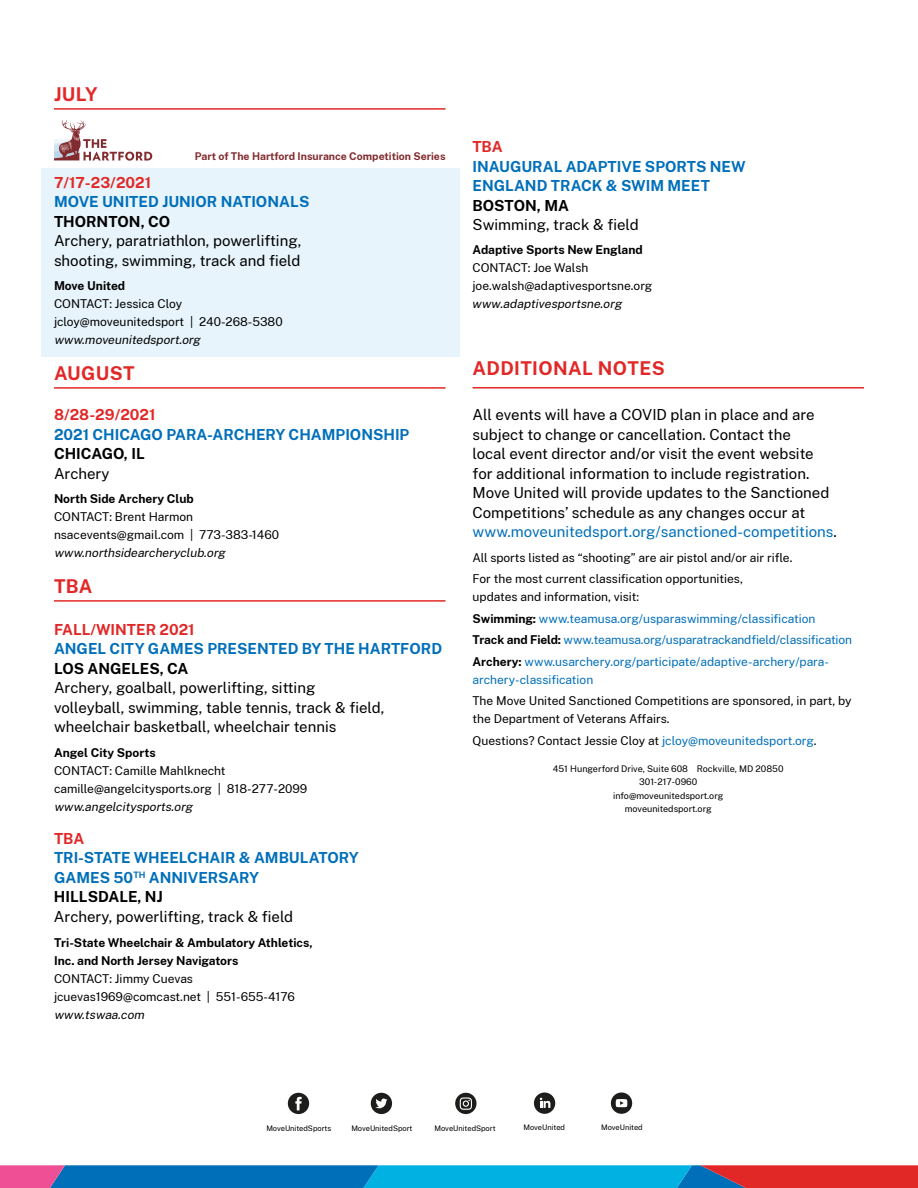
<style>
.page{position:relative;width:918px;height:1188px;background:#fff}
.page>*{position:absolute;margin:0;border:0;box-sizing:border-box;transform-origin:0 0}
.t1{font:700 18.75px "Public Sans";letter-spacing:.02em;color:#e12827}
.t2{font:15px/19.5px "Public Sans";color:#000}
.t3{font:700 15px/19.5px "Public Sans";color:#006fba}
.t4{font:700 15px "Public Sans";color:#e12827}
.t5{font:700 15px "Public Sans";color:#000}
.t6{font:12px/18px "Public Sans";color:#000}
.t7{font:12px/21.5px "Public Sans";color:#006fba}
.t8{font:700 12px/18px "Public Sans";color:#000}
.t9{font:italic 12px "Public Sans";color:#000}
.t10{font:700 10.5px "Public Sans";color:#822b2f}
.t11{font:9px/13.5px "Public Sans";color:#000;text-align:center}
.t12{font:7.5px "Public Sans";color:#000}
.s1{color:#000}
.s2{color:#006fba}
.s3{font-weight:700;color:#000}
</style>
<div class="page">
<svg style="left:0;top:1165px;width:918px;height:23px;background:#4176a7"></svg>
<div style="left:41px;top:168px;width:419px;height:189px;background:#e7f4fb"></div>
<hr style="left:54px;top:108px;width:392px;height:2px;background:#e12827">
<hr style="left:54px;top:387px;width:392px;height:2px;background:#e12827">
<hr style="left:54px;top:600px;width:392px;height:2px;background:#e12827">
<svg style="left:54px;top:120px;width:98px;height:41px"></svg>
<hr style="left:472px;top:387px;width:392px;height:1px;background:#e12827">
<div style="left:288px;top:1093px;width:21px;height:21px;background:#1d1d1b;border-radius:50%"></div>
<svg style="left:295px;top:1097px;width:7px;height:13px"></svg>
<div style="left:371px;top:1093px;width:21px;height:21px;background:#1d1d1b;border-radius:50%"></div>
<svg style="left:375px;top:1099px;width:12px;height:9px"></svg>
<svg style="left:455px;top:1093px;width:22px;height:21px"></svg>
<svg style="left:460px;top:1097px;width:12px;height:13px"></svg>
<div style="left:534px;top:1093px;width:21px;height:21px;background:#1d1d1b;border-radius:50%"></div>
<svg style="left:540px;top:1098px;width:10px;height:10px"></svg>
<div style="left:611px;top:1093px;width:21px;height:21px;background:#1d1d1b;border-radius:50%"></div>
<svg style="left:616px;top:1099px;width:12px;height:8px"></svg>
<p class="t1" style="left:54px;top:80px;width:45px">JULY</p>
<p class="t10" style="left:195px;top:148px;width:252px">Part of The Hartford Insurance Competition Series</p>
<p class="t4" style="left:54px;top:171px;width:99px">7/17-23/2021</p>
<p class="t3" style="left:54px;top:191px;width:257px">MOVE UNITED JUNIOR NATIONALS</p>
<p class="t5" style="left:54px;top:210px;width:118px">THORNTON, CO</p>
<p class="t2" style="left:54px;top:230px;width:249px">Archery, paratriathlon, powerlifting, shooting, swimming, track and field</p>
<p class="t8" style="left:54px;top:276px;width:73px">Move United</p>
<p class="t6" style="left:54px;top:294px;width:230px">CONTACT: Jessica Cloy jcloy@moveunitedsport | 240-268-5380</p>
<p class="t9" style="left:54px;top:331px;width:151px">www.moveunitedsport.org</p>
<p class="t1" style="left:54px;top:359px;width:82px">AUGUST</p>
<p class="t4" style="left:54px;top:403px;width:103px">8/28-29/2021</p>
<p class="t3" style="left:54px;top:423px;width:357px">2021 CHICAGO PARA-ARCHERY CHAMPIONSHIP</p>
<p class="t5" style="left:54px;top:442px;width:92px">CHICAGO, IL</p>
<p class="t2" style="left:54px;top:462px;width:57px">Archery</p>
<p class="t8" style="left:54px;top:489px;width:141px">North Side Archery Club</p>
<p class="t6" style="left:54px;top:507px;width:227px">CONTACT: Brent Harmon nsacevents@gmail.com | 773-383-1460</p>
<p class="t9" style="left:54px;top:544px;width:176px">www.northsidearcheryclub.org</p>
<p class="t1" style="left:54px;top:572px;width:40px">TBA</p>
<p class="t4" style="left:54px;top:618px;width:142px">FALL/WINTER 2021</p>
<p class="t3" style="left:54px;top:638px;width:390px">ANGEL CITY GAMES PRESENTED BY THE HARTFORD</p>
<p class="t5" style="left:54px;top:657px;width:136px">LOS ANGELES, CA</p>
<p class="t2" style="left:54px;top:677px;width:332px">Archery, goalball, powerlifting, sitting volleyball, swimming, table tennis, track &amp; field, wheelchair basketball, wheelchair tennis</p>
<p class="t8" style="left:54px;top:743px;width:103px">Angel City Sports</p>
<p class="t6" style="left:54px;top:761px;width:255px">CONTACT: Camille Mahlknecht camille@angelcitysports.org | 818-277-2099</p>
<p class="t9" style="left:54px;top:798px;width:143px">www.angelcitysports.org</p>
<p class="t4" style="left:54px;top:827px;width:32px">TBA</p>
<p class="t3" style="left:54px;top:847px;width:306px">TRI-STATE WHEELCHAIR &amp; AMBULATORY<br>GAMES 50<sup>TH</sup> ANNIVERSARY<br><span class="s1">HILLSDALE, NJ</span></p>
<p class="t2" style="left:54px;top:906px;width:241px">Archery, powerlifting, track &amp; field</p>
<p class="t8" style="left:54px;top:932px;width:260px">Tri-State Wheelchair &amp; Ambulatory Athletics,<br>Inc. and North Jersey Navigators</p>
<p class="t6" style="left:54px;top:968px;width:242px">CONTACT: Jimmy Cuevas jcuevas1969@comcast.net | 551-655-4176</p>
<p class="t9" style="left:54px;top:1005px;width:95px">www.tswaa.com</p>
<p class="t4" style="left:472px;top:135px;width:32px">TBA</p>
<p class="t3" style="left:472px;top:155px;width:275px">INAUGURAL ADAPTIVE SPORTS NEW<br>ENGLAND TRACK &amp; SWIM MEET</p>
<p class="t5" style="left:472px;top:194px;width:98px">BOSTON, MA</p>
<p class="t2" style="left:472px;top:214px;width:168px">Swimming, track &amp; field</p>
<p class="t8" style="left:472px;top:240px;width:172px">Adaptive Sports New England</p>
<p class="t6" style="left:472px;top:258px;width:181px">CONTACT: Joe Walsh joe.walsh@adaptivesportsne.org</p>
<p class="t9" style="left:472px;top:295px;width:154px">www.adaptivesportsne.org</p>
<p class="t1" style="left:472px;top:354px;width:194px">ADDITIONAL NOTES</p>
<p class="t2" style="left:472px;top:404px;width:366px">All events will have a COVID plan in place and are subject to change or cancellation. Contact the<br>local event director and/or visit the event website for additional information to include registration.<br>Move United will provide updates to the Sanctioned Competitions’ schedule as any changes occur at <span class="s2">www.moveunitedsport.org/sanctioned-competitions</span>.</p>
<p class="t6" style="left:472px;top:546px;width:321px;line-height:21.5px">All sports listed as “shooting” are air pistol and/or air rifle.<br>For the most current classification opportunities,</p>
<p class="t7" style="left:472px;top:585px;width:381px"><span class="s1">updates and information, visit:<br></span><span class="s3">Swimming:</span> www.teamusa.org/usparaswimming/classification<br><span class="s3">Track and Field:</span> www.teamusa.org/usparatrackandfield/classification <span class="s3">Archery:</span> www.usarchery.org/participate/adaptive-archery/para-</p>
<p class="t7" style="left:472px;top:668px;width:122px">archery-classification</p>
<p class="t6" style="left:472px;top:691px;width:381px">The Move United Sanctioned Competitions are sponsored, in part, by the Department of Veterans Affairs.</p>
<p class="t6" style="left:472px;top:731px;width:346px">Questions? Contact Jessie Cloy at <span class="s2">jcloy@moveunitedsport.org</span>.</p>
<p class="t11" style="left:553px;top:761px;width:232px">451 Hungerford Drive, Suite 608 Rockville, MD 20850<br>301-217-0960<br>info@moveunitedsport.org<br>moveunitedsport.org</p>
<p class="t12" style="left:266px;top:1122px;width:66px">MoveUnitedSports</p>
<p class="t12" style="left:351px;top:1122px;width:63px">MoveUnitedSport</p>
<p class="t12" style="left:435px;top:1122px;width:63px">MoveUnitedSport</p>
<p class="t12" style="left:523px;top:1122px;width:43px">MoveUnited</p>
<p class="t12" style="left:601px;top:1122px;width:43px">MoveUnited</p>
</div>
